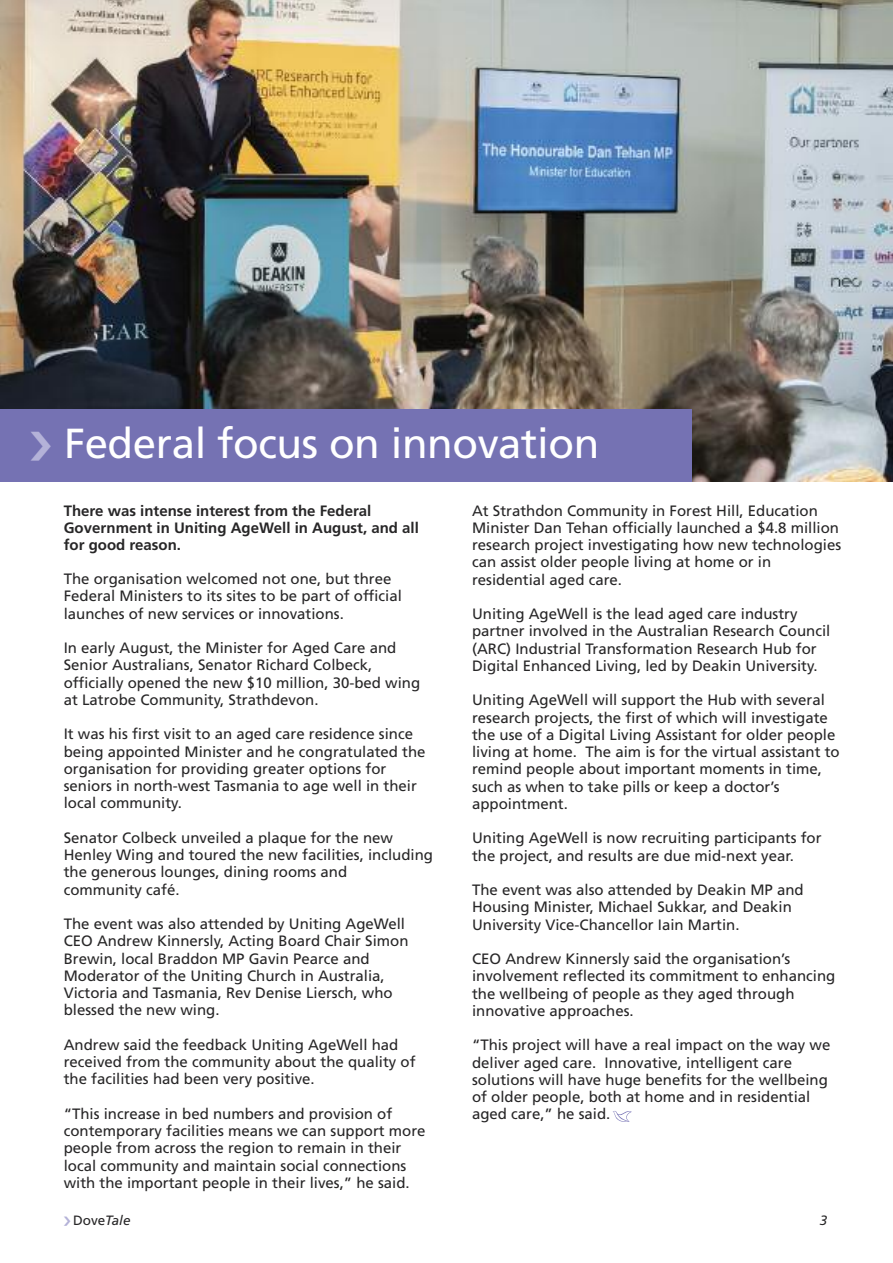
<style>
.page{position:relative;width:893px;height:1263px;background:#fff}
.page>*{position:absolute;margin:0;border:0;box-sizing:border-box;transform-origin:0 0}
.t1{font:42px "Frutiger LT Std";letter-spacing:-.01em;color:#fff}
.t2{font:15px/17.2px "Frutiger LT Std";color:#272627}
.t3{font:700 15px/17.1px "Frutiger LT Std";color:#272627}
.t4{font:13.5px "Frutiger LT Std";color:#272627}
.t5{font:italic 13.5px "Frutiger LT Std";color:#272627}
.s1{font-style:italic}
</style>
<div class="page">
<img style="left:0;top:0;width:893px;height:481px">
<div style="left:0;top:409px;width:691px;height:72px;background:#7572b3"></div>
<svg style="left:613px;top:1111px;width:19px;height:11px"></svg>
<h1 class="t1" style="left:64px;top:426px;width:537px">Federal focus on innovation</h1>
<p class="t3" style="left:64px;top:503px;width:357px">There was intense interest from the Federal<br>Government in Uniting AgeWell in August, and all for good reason.</p>
<p class="t2" style="left:64px;top:571px;width:340px">The organisation welcomed not one, but three<br>Federal Ministers to its sites to be part of official launches of new services or innovations.</p>
<p class="t2" style="left:64px;top:640px;width:358px">In early August, the Minister for Aged Care and Senior Australians, Senator Richard Colbeck, officially opened the new $10 million, 30-bed wing at Latrobe Community, Strathdevon.</p>
<p class="t2" style="left:64px;top:727px;width:363px">It was his first visit to an aged care residence since being appointed Minister and he congratulated the organisation for providing greater options for seniors in north-west Tasmania to age well in their local community.</p>
<p class="t2" style="left:64px;top:830px;width:371px">Senator Colbeck unveiled a plaque for the new Henley Wing and toured the new facilities, including the generous lounges, dining rooms and<br>community café.</p>
<p class="t2" style="left:64px;top:916px;width:346px">The event was also attended by Uniting AgeWell CEO Andrew Kinnersly, Acting Board Chair Simon Brewin, local Braddon MP Gavin Pearce and Moderator of the Uniting Church in Australia, Victoria and Tasmania, Rev Denise Liersch, who blessed the new wing.</p>
<p class="t2" style="left:64px;top:1037px;width:353px">Andrew said the feedback Uniting AgeWell had received from the community about the quality of the facilities had been very positive.</p>
<p class="t2" style="left:64px;top:1106px;width:363px">“This increase in bed numbers and provision of contemporary facilities means we can support more people from across the region to remain in their local community and maintain social connections with the important people in their lives,” he said.</p>
<p class="t2" style="left:472px;top:503px;width:371px">At Strathdon Community in Forest Hill, Education Minister Dan Tehan officially launched a $4.8 million research project investigating how new technologies can assist older people living at home or in residential aged care.</p>
<p class="t2" style="left:472px;top:606px;width:360px">Uniting AgeWell is the lead aged care industry partner involved in the Australian Research Council (ARC) Industrial Transformation Research Hub for Digital Enhanced Living, led by Deakin University.</p>
<p class="t2" style="left:472px;top:693px;width:369px">Uniting AgeWell will support the Hub with several research projects, the first of which will investigate the use of a Digital Living Assistant for older people living at home. The aim is for the virtual assistant to remind people about important moments in time, such as when to take pills or keep a doctor’s appointment.</p>
<p class="t2" style="left:472px;top:831px;width:351px">Uniting AgeWell is now recruiting participants for the project, and results are due mid-next year.</p>
<p class="t2" style="left:472px;top:882px;width:333px">The event was also attended by Deakin MP and<br>Housing Minister, Michael Sukkar, and Deakin<br>University Vice-Chancellor Iain Martin.</p>
<p class="t2" style="left:472px;top:951px;width:365px">CEO Andrew Kinnersly said the organisation’s involvement reflected its commitment to enhancing the wellbeing of people as they aged through innovative approaches.</p>
<p class="t2" style="left:472px;top:1038px;width:360px">“This project will have a real impact on the way we deliver aged care. Innovative, intelligent care solutions will have huge benefits for the wellbeing of older people, both at home and in residential aged care,” he said.</p>
<p class="t4" style="left:73px;top:1214px;width:59px">Dove<span class="s1">Tale</span></p>
<p class="t5" style="left:820px;top:1214px;width:9px">3</p>
</div>
